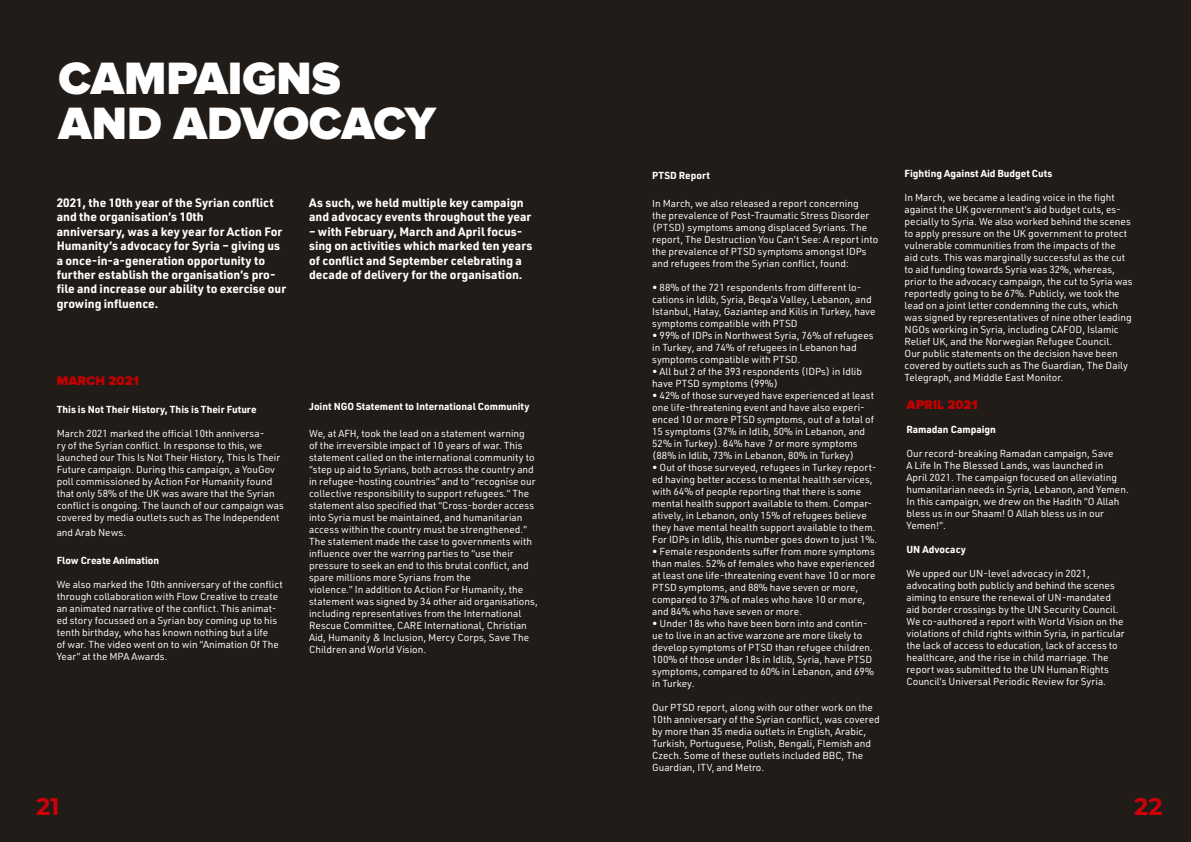
<style>
.page{position:relative;width:1191px;height:842px;background:#211c18}
.page>*{position:absolute;margin:0;border:0;box-sizing:border-box;transform-origin:0 0}
.t1{font:900 47px/45px "Proxima Nova";color:#fff}
.t2{font:700 24px "Montserrat";color:#cd000a}
.t3{font:900 13px "Proxima Nova";color:#c10001}
.t4{font:700 12px/14.4px "URWDIN";color:#fff}
.t5{font:10px/12px "URWDIN";color:#fff}
.t6{font:700 10px "URWDIN";color:#fff}
</style>
<div class="page">
<h1 class="t1" style="left:59px;top:57px;width:379px">CAMPAIGNS<br>AND ADVOCACY</h1>
<p class="t4" style="left:57px;top:195px;width:231px">2021, the 10th year of the Syrian conflict and the organisation’s 10th<br>anniversary, was a key year for Action For Humanity’s advocacy for Syria – giving us a once-in-a-generation opportunity to further establish the organisation’s pro&shy;file and increase our ability to exercise our growing influence.</p>
<p class="t4" style="left:309px;top:195px;width:224px">As such, we held multiple key campaign and advocacy events throughout the year</p>
<p class="t4" style="left:309px;top:224px;width:225px">– with February, March and April focus&shy;sing on activities which marked ten years of conflict and September celebrating a decade of delivery for the organisation.</p>
<h3 class="t3" style="left:57px;top:373px;width:84px">MARCH 2021</h3>
<p class="t6" style="left:57px;top:402px;width:201px">This is Not Their History, This is Their Future</p>
<p class="t5" style="left:57px;top:427px;width:229px">March 2021 marked the official 10th anniversa-<br>ry of the Syrian conflict. In response to this, we launched our This Is Not Their History, This Is Their Future campaign. During this campaign, a YouGov poll commissioned by Action For Humanity found that only 58% of the UK was aware that the Syrian conflict is ongoing. The launch of our campaign was covered by media outlets such as The Independent</p>
<p class="t5" style="left:57px;top:526px;width:71px">and Arab News.</p>
<p class="t6" style="left:57px;top:554px;width:104px">Flow Create Animation</p>
<p class="t5" style="left:57px;top:578px;width:227px">We also marked the 10th anniversary of the conflict through collaboration with Flow Creative to create an animated narrative of the conflict. This animat&shy;ed story focussed on a Syrian boy coming up to his tenth birthday, who has known nothing but a life<br>of war. The video went on to win “Animation Of The Year” at the MPA Awards.</p>
<p class="t6" style="left:309px;top:399px;width:222px">Joint NGO Statement to International Community</p>
<p class="t5" style="left:309px;top:427px;width:230px">We, at AFH, took the lead on a statement warning<br>of the irreversible impact of 10 years of war. This statement called on the international community to “step up aid to Syrians, both across the country and in refugee-hosting countries” and to “recognise our collective responsibility to support refugees.” The statement also specified that “Cross-border access into Syria must be maintained, and humanitarian access within the country must be strengthened.” The statement made the case to governments with influence over the warring parties to “use their pressure to seek an end to this brutal conflict, and spare millions more Syrians from the<br>violence.” In addition to Action For Humanity, the statement was signed by 34 other aid organisations, including representatives from the International Rescue Committee, CARE International, Christian Aid, Humanity &amp; Inclusion, Mercy Corps, Save The Children and World Vision.</p>
<p class="t6" style="left:652px;top:169px;width:59px">PTSD Report</p>
<p class="t5" style="left:652px;top:197px;width:227px">In March, we also released a report concerning<br>the prevalence of Post-Traumatic Stress Disorder (PTSD) symptoms among displaced Syrians. The report, The Destruction You Can’t See: A report into the prevalence of PTSD symptoms amongst IDPs and refugees from the Syrian conflict, found:</p>
<p class="t5" style="left:652px;top:281px;width:225px">• 88% of the 721 respondents from different lo&shy;cations in Idlib, Syria, Beqa’a Valley, Lebanon, and Istanbul, Hatay, Gaziantep and Kilis in Turkey, have symptoms compatible with PTSD</p>
<p class="t5" style="left:652px;top:329px;width:223px">• 99% of IDPs in Northwest Syria, 76% of refugees in Turkey, and 74% of refugees in Lebanon had symptoms compatible with PTSD.</p>
<p class="t5" style="left:652px;top:365px;width:211px">• All but 2 of the 393 respondents (IDPs) in Idlib have PTSD symptoms (99%)</p>
<p class="t5" style="left:652px;top:389px;width:223px">• 42% of those surveyed have experienced at least one life-threatening event and have also experi&shy;enced 10 or more PTSD symptoms, out of a total of 15 symptoms (37% in Idlib, 50% in Lebanon, and 52% in Turkey). 84% have 7 or more symptoms (88% in Idlib, 73% in Lebanon, 80% in Turkey)</p>
<p class="t5" style="left:652px;top:461px;width:226px">• Out of those surveyed, refugees in Turkey report&shy;ed having better access to mental health services, with 64% of people reporting that there is some mental health support available to them. Compar&shy;atively, in Lebanon, only 15% of refugees believe they have mental health support available to them.<br>For IDPs in Idlib, this number goes down to just 1%.</p>
<p class="t5" style="left:652px;top:545px;width:225px">• Female respondents suffer from more symptoms than males. 52% of females who have experienced at least one life-threatening event have 10 or more PTSD symptoms, and 88% have seven or more, compared to 37% of males who have 10 or more, and 84% who have seven or more.</p>
<p class="t5" style="left:652px;top:617px;width:223px">• Under 18s who have been born into and contin&shy;ue to live in an active warzone are more likely to develop symptoms of PTSD than refugee children.<br>100% of those under 18s in Idlib, Syria, have PTSD symptoms, compared to 60% in Lebanon, and 69% in Turkey.</p>
<p class="t5" style="left:652px;top:701px;width:229px">Our PTSD report, along with our other work on the 10th anniversary of the Syrian conflict, was covered by more than 35 media outlets in English, Arabic, Turkish, Portuguese, Polish, Bengali, Flemish and Czech. Some of these outlets included BBC, The Guardian, ITV, and Metro.</p>
<p class="t6" style="left:904px;top:167px;width:149px">Fighting Against Aid Budget Cuts</p>
<p class="t5" style="left:904px;top:191px;width:229px">In March, we became a leading voice in the fight against the UK government’s aid budget cuts, es&shy;pecially to Syria. We also worked behind the scenes to apply pressure on the UK government to protect vulnerable communities from the impacts of the<br>aid cuts. This was marginally successful as the cut to aid funding towards Syria was 32%, whereas, prior to the advocacy campaign, the cut to Syria was reportedly going to be 67%. Publicly, we took the lead on a joint letter condemning the cuts, which was signed by representatives of nine other leading NGOs working in Syria, including CAFOD, Islamic Relief UK, and the Norwegian Refugee Council.<br>Our public statements on the decision have been covered by outlets such as The Guardian, The Daily Telegraph, and Middle East Monitor.</p>
<h3 class="t3" style="left:906px;top:397px;width:73px">APRIL 2021</h3>
<p class="t6" style="left:906px;top:422px;width:91px">Ramadan Campaign</p>
<p class="t5" style="left:906px;top:447px;width:224px">Our record-breaking Ramadan campaign, Save<br>A Life In The Blessed Lands, was launched in<br>April 2021. The campaign focused on alleviating humanitarian needs in Syria, Lebanon, and Yemen.<br>In this campaign, we drew on the Hadith “O Allah bless us in our Shaam! O Allah bless us in our Yemen!”.</p>
<p class="t6" style="left:906px;top:542px;width:61px">UN Advocacy</p>
<p class="t5" style="left:906px;top:567px;width:220px">We upped our UN-level advocacy in 2021, advocating both publicly and behind the scenes aiming to ensure the renewal of UN-mandated aid border crossings by the UN Security Council.<br>We co-authored a report with World Vision on the violations of child rights within Syria, in particular the lack of access to education, lack of access to healthcare, and the rise in child marriage. The report was submitted to the UN Human Rights Council’s Universal Periodic Review for Syria.</p>
<h2 class="t2" style="left:36px;top:789px;width:25px">21</h2>
<h2 class="t2" style="left:1134px;top:789px;width:30px">22</h2>
</div>
